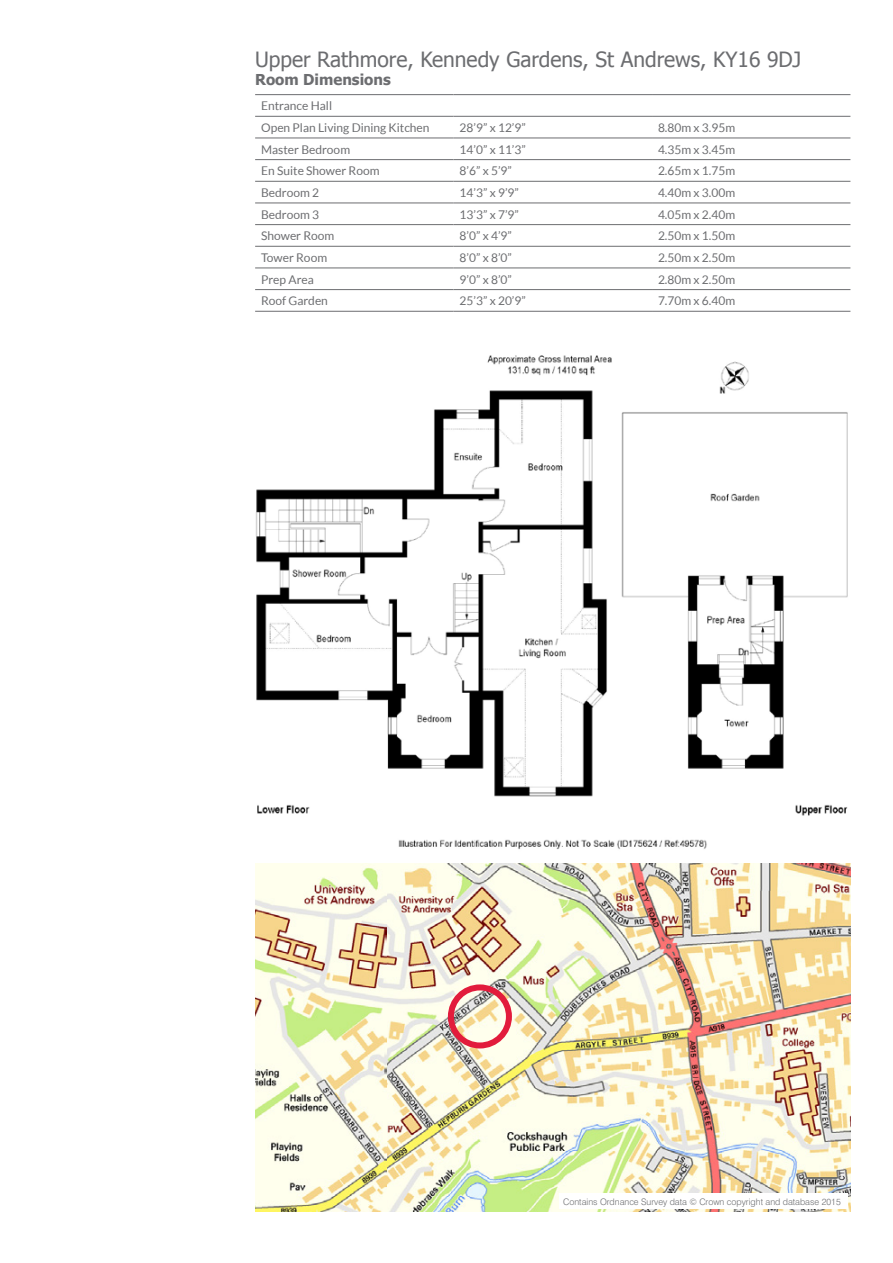
<style>
.page{position:relative;width:893px;height:1263px;background:#fff}
.page>*{position:absolute;margin:0;border:0;box-sizing:border-box;transform-origin:0 0}
.Table_Address{font:21px "Tahoma";color:#6c6d70}
.Sub_Heading{font:700 15px "Tahoma";color:#6c6d70}
.Table_Text{font:12px "Lato";color:#6c6d70}
.Body_Text{font:300 9px "Swiss 721 BT";color:#6c6d70}
</style>
<div class="page">
<img style="left:255px;top:864px;width:595px;height:348px">
<div style="left:448px;top:984px;width:64px;height:64px;border:6px solid #e21c3c;border-radius:50%"></div>
<div style="left:559px;top:1193px;width:288px;height:16px;background:#fff"></div>
<hr style="left:255px;top:116px;width:199px;height:1px;background:#6c6d70">
<hr style="left:454px;top:116px;width:198px;height:1px;background:#6c6d70">
<hr style="left:652px;top:116px;width:198px;height:1px;background:#6c6d70">
<hr style="left:255px;top:138px;width:199px;height:1px;background:#6c6d70">
<hr style="left:454px;top:138px;width:198px;height:1px;background:#6c6d70">
<hr style="left:652px;top:138px;width:198px;height:1px;background:#6c6d70">
<hr style="left:255px;top:159px;width:199px;height:1px;background:#6c6d70">
<hr style="left:454px;top:159px;width:198px;height:1px;background:#6c6d70">
<hr style="left:652px;top:159px;width:198px;height:1px;background:#6c6d70">
<hr style="left:255px;top:181px;width:199px;height:1px;background:#6c6d70">
<hr style="left:454px;top:181px;width:198px;height:1px;background:#6c6d70">
<hr style="left:652px;top:181px;width:198px;height:1px;background:#6c6d70">
<hr style="left:255px;top:203px;width:199px;height:1px;background:#6c6d70">
<hr style="left:454px;top:203px;width:198px;height:1px;background:#6c6d70">
<hr style="left:652px;top:203px;width:198px;height:1px;background:#6c6d70">
<hr style="left:255px;top:224px;width:199px;height:1px;background:#6c6d70">
<hr style="left:454px;top:224px;width:198px;height:1px;background:#6c6d70">
<hr style="left:652px;top:224px;width:198px;height:1px;background:#6c6d70">
<hr style="left:255px;top:246px;width:199px;height:1px;background:#6c6d70">
<hr style="left:454px;top:246px;width:198px;height:1px;background:#6c6d70">
<hr style="left:652px;top:246px;width:198px;height:1px;background:#6c6d70">
<hr style="left:255px;top:268px;width:199px;height:1px;background:#6c6d70">
<hr style="left:454px;top:268px;width:198px;height:1px;background:#6c6d70">
<hr style="left:652px;top:268px;width:198px;height:1px;background:#6c6d70">
<hr style="left:255px;top:94px;width:199px;height:1px;background:#6c6d70">
<hr style="left:454px;top:94px;width:198px;height:1px;background:#6c6d70">
<hr style="left:652px;top:94px;width:198px;height:1px;background:#6c6d70">
<hr style="left:255px;top:311px;width:199px;height:1px;background:#6c6d70">
<hr style="left:454px;top:311px;width:198px;height:1px;background:#6c6d70">
<hr style="left:652px;top:311px;width:198px;height:1px;background:#6c6d70">
<hr style="left:255px;top:289px;width:199px;height:1px;background:#6c6d70">
<hr style="left:454px;top:289px;width:198px;height:1px;background:#6c6d70">
<hr style="left:652px;top:289px;width:198px;height:1px;background:#6c6d70">
<img style="left:256px;top:355px;width:592px;height:495px">
<p class="Table_Address" style="left:255px;top:45px;width:548px">Upper Rathmore, Kennedy Gardens, St Andrews, KY16 9DJ</p>
<p class="Sub_Heading" style="left:255px;top:69px;width:137px">Room Dimensions</p>
<p class="Table_Text" style="left:261px;top:99px;width:72px">Entrance Hall</p>
<p class="Table_Text" style="left:261px;top:121px;width:170px">Open Plan Living Dining Kitchen</p>
<p class="Table_Text" style="left:460px;top:121px;width:68px">28’9” x 12’9”</p>
<p class="Table_Text" style="left:658px;top:121px;width:79px">8.80m x 3.95m</p>
<p class="Table_Text" style="left:261px;top:143px;width:91px">Master Bedroom</p>
<p class="Table_Text" style="left:460px;top:143px;width:68px">14’0” x 11’3”</p>
<p class="Table_Text" style="left:658px;top:143px;width:79px">4.35m x 3.45m</p>
<p class="Table_Text" style="left:261px;top:164px;width:120px">En Suite Shower Room</p>
<p class="Table_Text" style="left:460px;top:164px;width:54px">8’6” x 5’9”</p>
<p class="Table_Text" style="left:658px;top:164px;width:79px">2.65m x 1.75m</p>
<p class="Table_Text" style="left:261px;top:186px;width:60px">Bedroom 2</p>
<p class="Table_Text" style="left:460px;top:186px;width:61px">14’3” x 9’9”</p>
<p class="Table_Text" style="left:658px;top:186px;width:79px">4.40m x 3.00m</p>
<p class="Table_Text" style="left:261px;top:208px;width:60px">Bedroom 3</p>
<p class="Table_Text" style="left:460px;top:208px;width:61px">13’3” x 7’9”</p>
<p class="Table_Text" style="left:658px;top:208px;width:79px">4.05m x 2.40m</p>
<p class="Table_Text" style="left:261px;top:229px;width:75px">Shower Room</p>
<p class="Table_Text" style="left:460px;top:229px;width:54px">8’0” x 4’9”</p>
<p class="Table_Text" style="left:658px;top:229px;width:79px">2.50m x 1.50m</p>
<p class="Table_Text" style="left:261px;top:251px;width:68px">Tower Room</p>
<p class="Table_Text" style="left:460px;top:251px;width:54px">8’0” x 8’0”</p>
<p class="Table_Text" style="left:658px;top:251px;width:79px">2.50m x 2.50m</p>
<p class="Table_Text" style="left:261px;top:273px;width:54px">Prep Area</p>
<p class="Table_Text" style="left:460px;top:273px;width:54px">9’0” x 8’0”</p>
<p class="Table_Text" style="left:658px;top:273px;width:79px">2.80m x 2.50m</p>
<p class="Table_Text" style="left:261px;top:294px;width:68px">Roof Garden</p>
<p class="Table_Text" style="left:460px;top:294px;width:68px">25’3” x 20’9”</p>
<p class="Table_Text" style="left:658px;top:294px;width:79px">7.70m x 6.40m</p>
<p class="Body_Text" style="left:563px;top:1196px;width:279px">Contains Ordnance Survey data © Crown copyright and database 2015</p>
</div>
